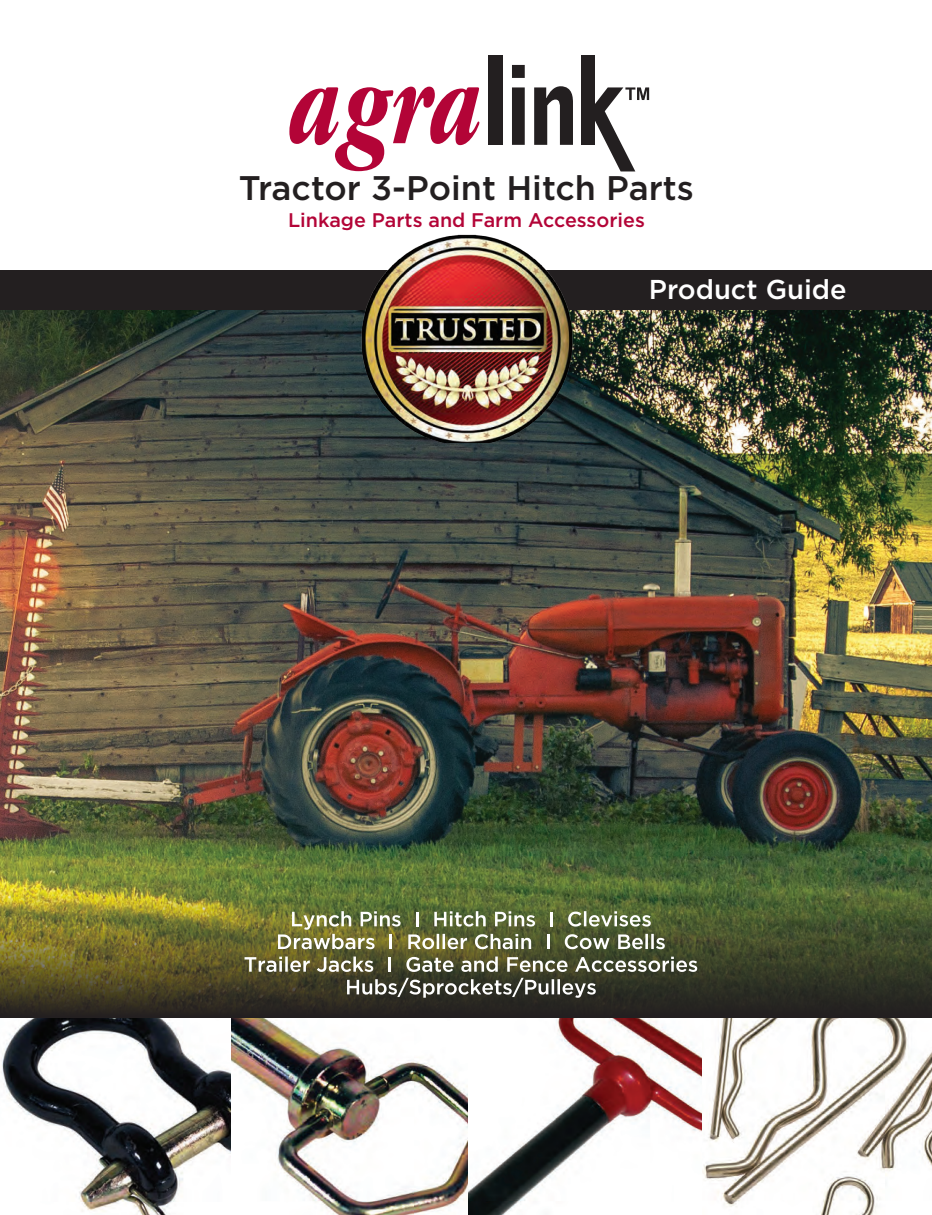
<style>
.page{position:relative;width:932px;height:1215px;background:#fff}
.page>*{position:absolute;margin:0;border:0;box-sizing:border-box;transform-origin:0 0}
.t1{font:500 34.05px "Gotham";color:#231f20}
.t2{font:500 27.3px "Gotham";color:#fff}
.t3{font:500 19.65px "Gotham";color:#b30437}
</style>
<div class="page">
<img style="left:0;top:310px;width:932px;height:905px">
<svg style="left:0;top:869px;width:932px;height:150px;background:#53592d"></svg>
<div style="left:0;top:270px;width:932px;height:40px;background:#231f20"></div>
<img style="left:357px;top:234px;width:219px;height:209px">
<svg style="left:534px;top:86px;width:39px;height:59px"></svg>
<svg style="left:512px;top:65px;width:12px;height:80px"></svg>
<svg style="left:289px;top:87px;width:190px;height:84px"></svg>
<div style="left:488px;top:55px;width:15px;height:90px;background:#231f20"></div>
<div style="left:581px;top:55px;width:13px;height:90px;background:#231f20"></div>
<svg style="left:594px;top:87px;width:55px;height:84px"></svg>
<svg style="left:347px;top:978px;width:248px;height:20px"></svg>
<svg style="left:406px;top:957px;width:291px;height:15px"></svg>
<hr style="left:388px;top:957px;width:3px;height:15px;background:#fff">
<svg style="left:244px;top:957px;width:129px;height:15px"></svg>
<svg style="left:564px;top:934px;width:100px;height:15px"></svg>
<svg style="left:547px;top:934px;width:2px;height:15px"></svg>
<svg style="left:408px;top:934px;width:123px;height:15px"></svg>
<svg style="left:568px;top:911px;width:82px;height:16px"></svg>
<svg style="left:550px;top:912px;width:2px;height:14px"></svg>
<svg style="left:434px;top:911px;width:101px;height:16px"></svg>
<svg style="left:416px;top:912px;width:2px;height:14px"></svg>
<svg style="left:278px;top:911px;width:122px;height:38px"></svg>
<h1 class="t1" style="left:239px;top:166px;width:456px">Tractor 3-Point Hitch Parts</h1>
<p class="t3" style="left:288px;top:207px;width:358px">Linkage Parts and Farm Accessories</p>
<h2 class="t2" style="left:648px;top:271px;width:199px">Product Guide</h2>
</div>
